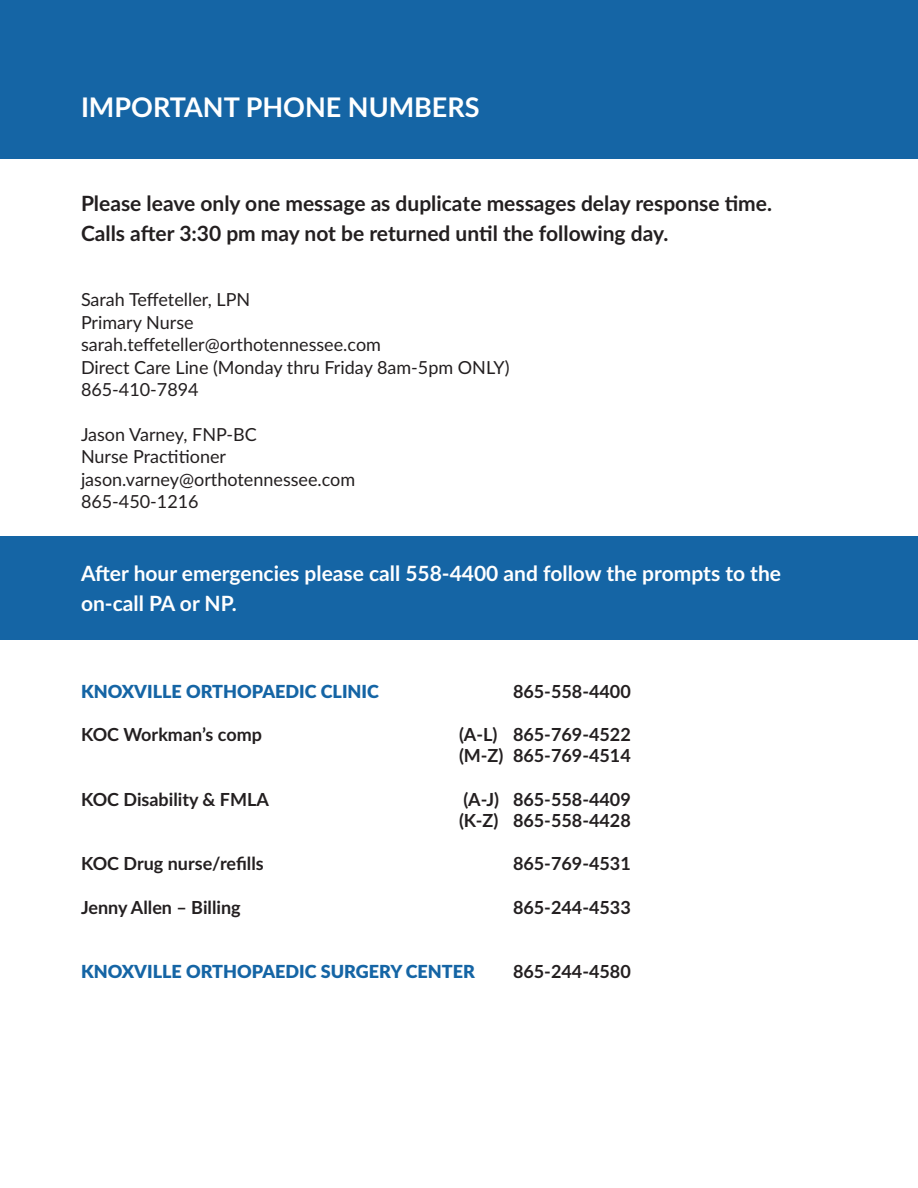
<style>
.page{position:relative;width:918px;height:1188px;background:#fff}
.page>*{position:absolute;margin:0;border:0;box-sizing:border-box;transform-origin:0 0}
.t1{font:700 27px "Lato";color:#fff}
.t2{font:700 21px/30px "Lato";color:#231f20}
.t3{font:700 21px "Lato";color:#fff}
.t4{font:18px "Lato";color:#231f20}
.t5{font:700 18px "Lato";color:#231f20}
.t6{font:900 18px "Lato";color:#1565a5}
</style>
<div class="page">
<div style="left:0;top:536px;width:918px;height:104px;background:#1565a5"></div>
<div style="left:0;top:0;width:918px;height:159px;background:#1565a5"></div>
<p class="t1" style="left:81px;top:87px;width:400px">IMPORTANT PHONE NUMBERS</p>
<p class="t2" style="left:81px;top:187px;width:692px">Please leave only one message as duplicate messages delay response time.<br>Calls after 3:30 pm may not be returned until the following day.</p>
<p class="t4" style="left:81px;top:287px;width:171px">Sarah Teffeteller, LPN</p>
<p class="t4" style="left:81px;top:310px;width:114px">Primary Nurse</p>
<p class="t4" style="left:81px;top:332px;width:302px">sarah.teffeteller@orthotennessee.com</p>
<p class="t4" style="left:81px;top:355px;width:430px">Direct Care Line (Monday thru Friday 8am-5pm ONLY)</p>
<p class="t4" style="left:81px;top:377px;width:119px">865-410-7894</p>
<p class="t4" style="left:81px;top:421px;width:177px">Jason Varney, FNP-BC</p>
<p class="t4" style="left:81px;top:444px;width:147px">Nurse Practitioner</p>
<p class="t4" style="left:81px;top:466px;width:276px">jason.varney@orthotennessee.com</p>
<p class="t4" style="left:81px;top:489px;width:119px">865-450-1216</p>
<p class="t3" style="left:81px;top:558px;width:702px">After hour emergencies please call 558-4400 and follow the prompts to the</p>
<p class="t3" style="left:81px;top:588px;width:157px">on-call PA or NP.</p>
<p class="t6" style="left:81px;top:678px;width:300px">KNOXVILLE ORTHOPAEDIC CLINIC</p>
<p class="t5" style="left:513px;top:678px;width:119px">865-558-4400</p>
<p class="t5" style="left:81px;top:721px;width:183px">KOC Workman’s comp</p>
<p class="t5" style="left:459px;top:721px;width:173px">(A-L) 865-769-4522</p>
<p class="t5" style="left:459px;top:743px;width:173px">(M-Z) 865-769-4514</p>
<p class="t5" style="left:81px;top:786px;width:190px">KOC Disability &amp; FMLA</p>
<p class="t5" style="left:463px;top:786px;width:169px">(A-J) 865-558-4409</p>
<p class="t5" style="left:459px;top:807px;width:173px">(K-Z) 865-558-4428</p>
<p class="t5" style="left:81px;top:851px;width:184px">KOC Drug nurse/refills</p>
<p class="t5" style="left:513px;top:851px;width:119px">865-769-4531</p>
<p class="t5" style="left:81px;top:894px;width:161px">Jenny Allen – Billing</p>
<p class="t5" style="left:513px;top:894px;width:119px">865-244-4533</p>
<p class="t6" style="left:81px;top:958px;width:395px">KNOXVILLE ORTHOPAEDIC SURGERY CENTER</p>
<p class="t5" style="left:513px;top:959px;width:119px">865-244-4580</p>
</div>
